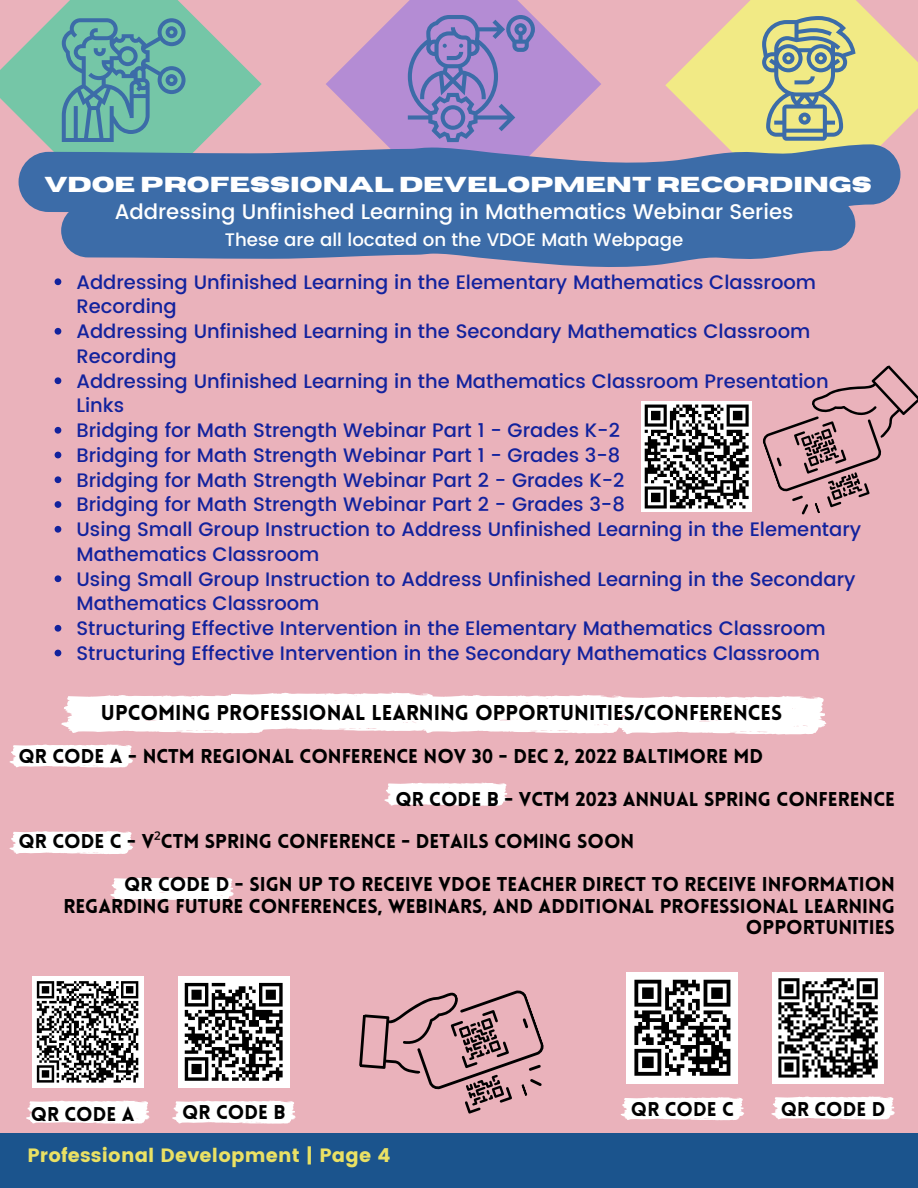
<style>
.page{position:relative;width:918px;height:1188px;background:#eab2bb}
.page>*{position:absolute;margin:0;border:0;box-sizing:border-box;transform-origin:0 0}
.t1{font:700 21.6px "Horizon";color:#fff}
.t2{font:500 21.15px "Poppins";color:#fff}
.t3{font:900 21px "Lovelo";color:#000}
.t4{font:500 19.5px/24.8px "Poppins";color:#12229d}
.t5{font:900 19.5px/21.3px "Lovelo";color:#000;text-align:right}
.t6{font:19.2px "Poppins";letter-spacing:.01em;color:#eae164}
.t7{font:500 18.15px "Poppins";color:#fff}
.s1{font-family:"Noto Sans";font-weight:400}
</style>
<div class="page">
<svg style="left:665px;top:0;width:253px;height:179px;fill:#f1ea85"></svg>
<svg style="left:326px;top:0;width:275px;height:144px;fill:#b48cd4"></svg>
<svg style="left:408px;top:15px;width:127px;height:127px;background:#9283c7"></svg>
<svg style="left:0;top:0;width:262px;height:186px;fill:#75c6a7"></svg>
<svg style="left:62px;top:18px;width:124px;height:124px;background:#62a8a7"></svg>
<svg style="left:762px;top:16px;width:93px;height:125px;background:#afbc91"></svg>
<div style="left:0;top:1134px;width:918px;height:54px;background:#1b548d"></div>
<svg style="left:19px;top:144px;width:881px;height:82px;background:#5c7baa"></svg>
<svg style="left:61px;top:197px;width:794px;height:70px;background:#5274aa"></svg>
<svg style="left:55px;top:278px;width:6px;height:7px"></svg>
<svg style="left:55px;top:328px;width:6px;height:7px"></svg>
<svg style="left:55px;top:377px;width:6px;height:7px"></svg>
<svg style="left:55px;top:427px;width:6px;height:7px"></svg>
<svg style="left:55px;top:452px;width:6px;height:6px"></svg>
<svg style="left:55px;top:476px;width:6px;height:7px"></svg>
<svg style="left:55px;top:501px;width:6px;height:7px"></svg>
<svg style="left:55px;top:526px;width:6px;height:7px"></svg>
<svg style="left:55px;top:575px;width:6px;height:7px"></svg>
<svg style="left:55px;top:625px;width:6px;height:7px"></svg>
<svg style="left:55px;top:650px;width:6px;height:6px"></svg>
<div style="left:32px;top:976px;width:111px;height:112px;background:#fff"></div>
<svg style="left:36px;top:981px;width:103px;height:102px"></svg>
<div style="left:178px;top:976px;width:111px;height:112px;background:#fff"></div>
<svg style="left:184px;top:982px;width:99px;height:99px"></svg>
<div style="left:627px;top:972px;width:111px;height:111px;background:#fff"></div>
<svg style="left:634px;top:980px;width:96px;height:96px"></svg>
<svg style="left:700px;top:1072px;width:30px;height:4px"></svg>
<div style="left:772px;top:972px;width:112px;height:112px;background:#fff"></div>
<svg style="left:778px;top:978px;width:100px;height:100px"></svg>
<svg style="left:359px;top:990px;width:185px;height:124px"></svg>
<svg style="left:9px;top:744px;width:124px;height:24px;background:#fbf3f4"></svg>
<svg style="left:61px;top:692px;width:765px;height:43px"></svg>
<svg style="left:9px;top:831px;width:124px;height:23px;background:#fcf6f7"></svg>
<svg style="left:26px;top:1100px;width:124px;height:24px;background:#fbf3f4"></svg>
<svg style="left:172px;top:1100px;width:124px;height:24px;background:#fbf3f4"></svg>
<svg style="left:621px;top:1097px;width:123px;height:23px;background:#fcf6f7"></svg>
<svg style="left:771px;top:1096px;width:124px;height:24px;background:#fbf3f4"></svg>
<svg style="left:110px;top:877px;width:124px;height:24px;background:#fbf3f4"></svg>
<svg style="left:384px;top:783px;width:124px;height:23px;background:#fcf6f7"></svg>
<div style="left:642px;top:401px;width:110px;height:111px;background:#fff"></div>
<svg style="left:644px;top:404px;width:105px;height:105px"></svg>
<svg style="left:763px;top:365px;width:155px;height:150px"></svg>
<p class="t1" style="left:44px;top:174px;width:829px">VDOE PROFESSIONAL DEVELOPMENT RECORDINGS</p>
<p class="t2" style="left:115px;top:199px;width:680px">Addressing Unfinished Learning in Mathematics Webinar Series</p>
<p class="t7" style="left:225px;top:229px;width:460px">These are all located on the VDOE Math Webpage</p>
<p class="t4" style="left:76px;top:269px;width:786px">Addressing Unfinished Learning in the Elementary Mathematics Classroom Recording<br>Addressing Unfinished Learning in the Secondary Mathematics Classroom Recording<br>Addressing Unfinished Learning in the Mathematics Classroom Presentation Links<br>Bridging for Math Strength Webinar Part 1 - Grades K-2<br>Bridging for Math Strength Webinar Part 1 - Grades 3-8<br>Bridging for Math Strength Webinar Part 2 - Grades K-2<br>Bridging for Math Strength Webinar Part 2 - Grades 3-8<br>Using Small Group Instruction to Address Unfinished Learning in the Elementary Mathematics Classroom<br>Using Small Group Instruction to Address Unfinished Learning in the Secondary Mathematics Classroom<br>Structuring Effective Intervention in the Elementary Mathematics Classroom Structuring Effective Intervention in the Secondary Mathematics Classroom</p>
<p class="t3" style="left:101px;top:705px;width:683px">UPCOMING PROFESSIONAL LEARNING OPPORTUNITIES/CONFERENCES</p>
<p class="t5" style="left:19px;top:747px;width:746px">QR CODE A - NCTM REGIONAL CONFERENCE NOV 30 - DEC 2, 2022 BALTIMORE MD</p>
<p class="t5" style="left:395px;top:790px;width:501px">QR CODE B - VCTM 2023 ANNUAL SPRING CONFERENCE</p>
<p class="t5" style="left:19px;top:833px;width:617px">QR CODE C - V<span class="s1">²</span>CTM SPRING CONFERENCE - DETAILS COMING SOON</p>
<p class="t5" style="left:124px;top:876px;width:772px">QR CODE D - SIGN UP TO RECEIVE VDOE TEACHER DIRECT TO RECEIVE INFORMATION</p>
<p class="t5" style="left:63px;top:897px;width:833px">REGARDING FUTURE CONFERENCES, WEBINARS, AND ADDITIONAL PROFESSIONAL LEARNING<br>OPPORTUNITIES</p>
<p class="t5" style="left:31px;top:1105px;width:105px">QR CODE A</p>
<p class="t5" style="left:182px;top:1104px;width:105px">QR CODE B</p>
<p class="t5" style="left:631px;top:1101px;width:104px">QR CODE C</p>
<p class="t5" style="left:781px;top:1101px;width:106px">QR CODE D</p>
<p class="t6" style="left:28px;top:1144px;width:365px">Professional Development | Page 4</p>
</div>
